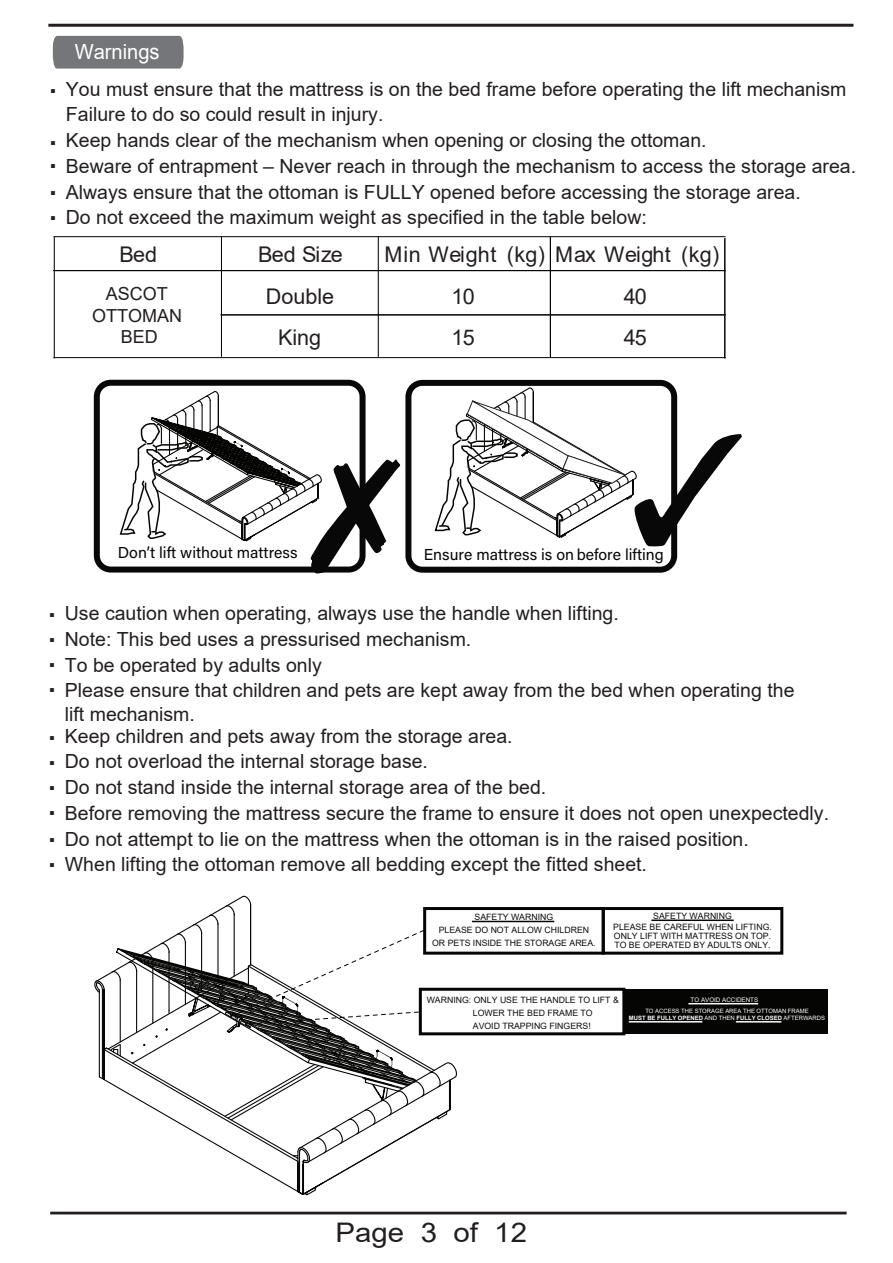
<style>
.page{position:relative;width:893px;height:1263px;background:#fff}
.page>*{position:absolute;margin:0;border:0;box-sizing:border-box;transform-origin:0 0}
.t1{font:27px "Arial";color:#231f20;scale:1.09 1}
.t2{font:21.6px "Arial";color:#231f20}
.t3{font:21.6px "Arial";letter-spacing:.02em;color:#231f20}
.t4{font:20.85px "Arial";color:#fff;scale:.96 1}
.t5{font:19.5px/25.8px "Arial";color:#231f20}
.t6{font:19.5px/24.9px "Acumin Pro";color:#231f20}
.t7{font:18px/21.6px "Arial";color:#231f20;text-align:center}
.t8{font:15.9px "Acumin Pro";color:#050504}
.t9{font:8.7px/13px "Arial";color:#0d0e0d}
.t10{font:6.3px "Arial";color:#fdfdfd}
.t11{font:6px/7.1px "Arial";color:#fdfdfd;text-align:center}
.s1{font-weight:700}
</style>
<div class="page">
<div style="left:53px;top:36px;width:131px;height:33px;background:#757679"></div>
<hr style="left:48px;top:24px;width:805px;height:3px;background:#231f20">
<hr style="left:50px;top:1212px;width:797px;height:2px;background:#231f20">
<div style="left:94px;top:380px;width:272px;height:192px;border:6px solid #070807;border-radius:14px"></div>
<div style="left:405px;top:380px;width:272px;height:193px;border:6px solid #070807;border-radius:14px"></div>
<div style="left:419px;top:988px;width:206px;height:47px;border:3px solid #050504"></div>
<div style="left:624px;top:989px;width:203px;height:45px;background:#050504"></div>
<div style="left:423px;top:907px;width:182px;height:48px;border:3px solid #050504"></div>
<div style="left:602px;top:907px;width:181px;height:48px;border:3px solid #050504"></div>
<hr style="left:472px;top:921px;width:82px;height:1px;background:#050504">
<hr style="left:651px;top:919px;width:83px;height:2px;background:#050504">
<hr style="left:688px;top:1003px;width:70px;height:1px;background:#fdfdfd">
<hr style="left:629px;top:1021px;width:73px;height:1px;background:#fdfdfd">
<hr style="left:736px;top:1021px;width:45px;height:1px;background:#fdfdfd">
<hr style="left:53px;top:270px;width:673px;height:1px;background:#030303">
<hr style="left:221px;top:314px;width:505px;height:1px;background:#030303">
<hr style="left:53px;top:357px;width:673px;height:1px;background:#030303">
<hr style="left:53px;top:236px;width:673px;height:1px;background:#030303">
<hr style="left:54px;top:237px;width:1px;height:121px;background:#030303">
<hr style="left:221px;top:237px;width:1px;height:120px;background:#030303">
<hr style="left:378px;top:237px;width:1px;height:120px;background:#030303">
<hr style="left:550px;top:237px;width:1px;height:120px;background:#030303">
<hr style="left:724px;top:238px;width:1px;height:120px;background:#030303">
<svg style="left:119px;top:390px;width:281px;height:183px"></svg>
<svg style="left:94px;top:895px;width:364px;height:301px"></svg>
<svg style="left:434px;top:387px;width:308px;height:160px"></svg>
<p class="t6" style="left:49px;top:77px;width:9px">•</p>
<p class="t6" style="left:49px;top:128px;width:9px">•</p>
<p class="t6" style="left:49px;top:151px;width:9px;line-height:27.2px">• •</p>
<p class="t6" style="left:49px;top:204px;width:9px">•</p>
<p class="t4" style="left:75px;top:37px;width:90px">Warnings</p>
<p class="t5" style="left:66px;top:76px;width:792px">You must ensure that the mattress is on the bed frame before operating the lift mechanism Failure to do so could result in injury.<br>Keep hands clear of the mechanism when opening or closing the ottoman.<br>Beware of entrapment – Never reach in through the mechanism to access the storage area.<br>Always ensure that the ottoman is FULLY opened before accessing the storage area.<br>Do not exceed the maximum weight as specified in the table below:</p>
<p class="t2" style="left:119px;top:239px;width:39px">Bed</p>
<p class="t2" style="left:258px;top:239px;width:86px">Bed Size</p>
<p class="t3" style="left:384px;top:239px;width:336px">Min Weight (kg) Max Weight (kg)</p>
<p class="t2" style="left:266px;top:281px;width:70px">Double</p>
<p class="t2" style="left:451px;top:281px;width:25px">10</p>
<p class="t2" style="left:624px;top:281px;width:25px">40</p>
<p class="t2" style="left:278px;top:322px;width:45px">King</p>
<p class="t2" style="left:451px;top:323px;width:25px">15</p>
<p class="t2" style="left:624px;top:323px;width:25px">45</p>
<p class="t7" style="left:92px;top:283px;width:91px">ASCOT<br>OTTOMAN<br>BED</p>
<p class="t8" style="left:118px;top:541px;width:181px">Don’t lift without mattress</p>
<p class="t8" style="left:424px;top:543px;width:242px">Ensure mattress is on before lifting</p>
<p class="t6" style="left:49px;top:601px;width:9px">•</p>
<p class="t6" style="left:49px;top:625px;width:9px">•</p>
<p class="t6" style="left:49px;top:651px;width:9px">•</p>
<p class="t6" style="left:49px;top:676px;width:9px">•</p>
<p class="t6" style="left:49px;top:724px;width:9px;text-align:justify">• • • •</p>
<p class="t6" style="left:49px;top:826px;width:9px">• •</p>
<p class="t5" style="left:65px;top:600px;width:731px">Use caution when operating, always use the handle when lifting.<br>Note: This bed uses a pressurised mechanism.<br>To be operated by adults only<br>Please ensure that children and pets are kept away from the bed when operating the</p>
<p class="t5" style="left:65px;top:703px;width:449px;line-height:21.9px">lift mechanism.<br>Keep children and pets away from the storage area.</p>
<p class="t5" style="left:65px;top:748px;width:766px">Do not overload the internal storage base.<br>Do not stand inside the internal storage area of the bed.<br>Before removing the mattress secure the frame to ensure it does not open unexpectedly.<br>Do not attempt to lie on the mattress when the ottoman is in the raised position.<br>When lifting the ottoman remove all bedding except the fitted sheet.</p>
<p class="t9" style="left:432px;top:910px;width:165px;text-align:center">SAFETY WARNING<br>PLEASE DO NOT ALLOW CHILDREN<br>OR PETS INSIDE THE STORAGE AREA.</p>
<p class="t9" style="left:613px;top:910px;width:160px;line-height:11.1px;text-align:center">SAFETY WARNING<br>PLEASE BE CAREFUL WHEN LIFTING.</p>
<p class="t9" style="left:614px;top:931px;width:159px;line-height:9px">ONLY LIFT WITH MATTRESS ON TOP.<br>TO BE OPERATED BY ADULTS ONLY.</p>
<p class="t9" style="left:473px;top:993px;width:148px;text-indent:-46px">WARNING: ONLY USE THE HANDLE TO LIFT &amp;<br>LOWER THE BED FRAME TO<br>AVOID TRAPPING FINGERS!</p>
<p class="t10" style="left:691px;top:995px;width:69px">TO AVOID ACCIDENTS</p>
<p class="t11" style="left:629px;top:1007px;width:198px">TO ACCESS THE STORAGE AREA THE OTTOMAN FRAME<br><span class="s1">MUST BE FULLY OPENED</span> AND THEN <span class="s1">FULLY CLOSED</span> AFTERWARDS</p>
<h1 class="t1" style="left:336px;top:1214px;width:177px">Page 3 of 12</h1>
</div>
